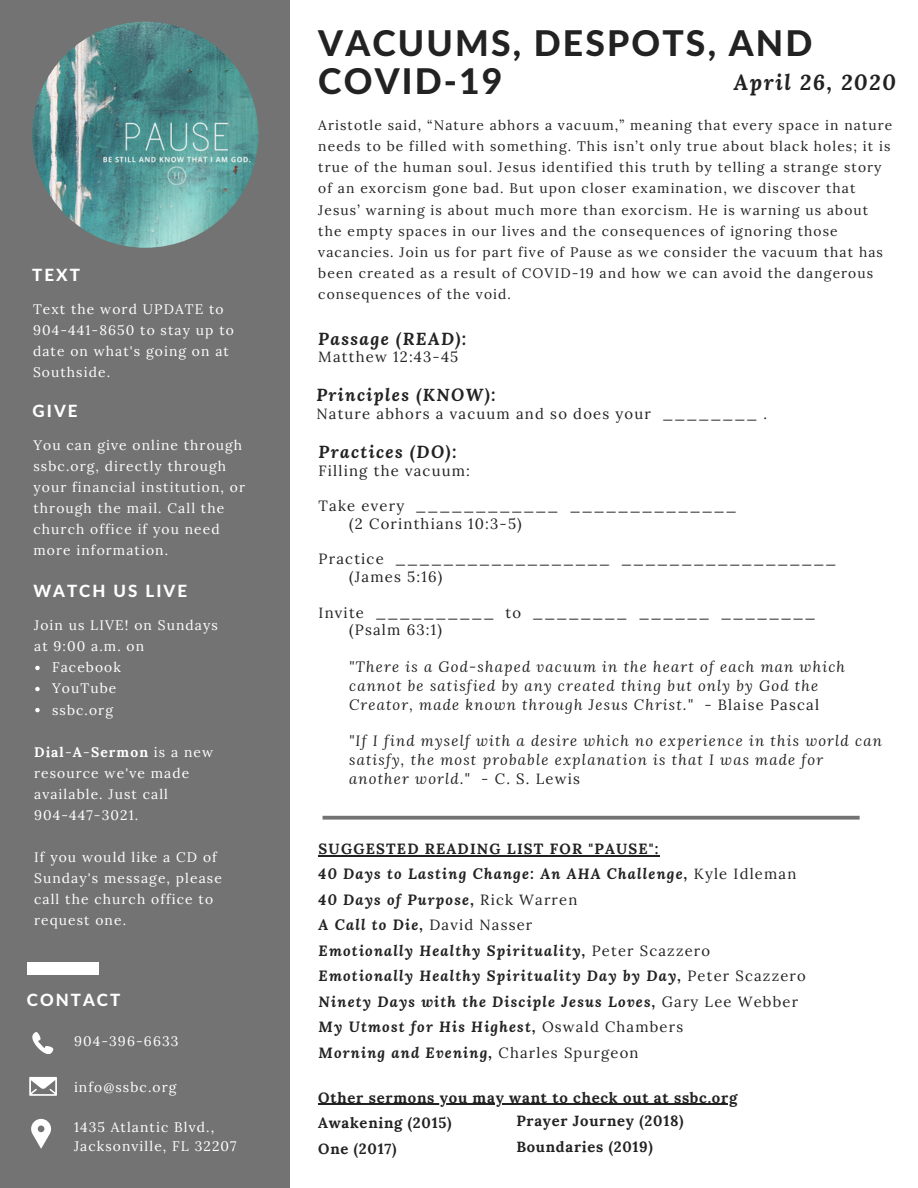
<style>
.page{position:relative;width:918px;height:1188px;background:#fff}
.page>*{position:absolute;margin:0;border:0;box-sizing:border-box;transform-origin:0 0}
.t1{font:800 35.55px/37.7px "Lato Latin";letter-spacing:.06em;color:#222}
.t2{font:italic 700 21.45px "Lora";letter-spacing:.08em;color:#222}
.t3{font:italic 700 17.25px "Lora";letter-spacing:.08em;color:#222}
.t4{font:800 16.8px "Lato Latin";letter-spacing:.12em;color:#fff}
.t5{font:italic 700 14.85px/25.5px "Lora";letter-spacing:.08em;color:#222}
.t6{font:italic 14.85px/18.9px "Lora";letter-spacing:.08em;color:#222}
.t7{font:14.85px/17.7px "Lora";letter-spacing:.08em;color:#222}
.t8{font:700 14.85px/25.5px "Lora";letter-spacing:.05em;color:#222}
.t9{font:13.8px/21.1px "Lora";letter-spacing:.08em;color:#222}
.t10{font:13.8px/21.1px "Lora";letter-spacing:.08em;color:#fff}
.s1{font-weight:700}
.s2{font-style:normal}
.s3{font-weight:400;font-style:normal}
</style>
<div class="page">
<div style="left:0;top:0;width:290px;height:1188px;background:#737373"></div>
<img style="left:32px;top:22px;width:226px;height:226px;border-radius:50%">
<div style="left:27px;top:962px;width:72px;height:13px;background:#fff"></div>
<svg style="left:32px;top:1032px;width:21px;height:21px"></svg>
<svg style="left:29px;top:1077px;width:28px;height:19px"></svg>
<svg style="left:31px;top:1119px;width:20px;height:30px"></svg>
<svg style="left:322px;top:815px;width:538px;height:5px"></svg>
<hr style="left:319px;top:855px;width:341px;height:1px;background:#222">
<svg style="left:35px;top:666px;width:5px;height:4px"></svg>
<svg style="left:35px;top:687px;width:5px;height:4px"></svg>
<svg style="left:35px;top:708px;width:5px;height:4px"></svg>
<hr style="left:318px;top:1104px;width:420px;height:1px;background:#222">
<p class="t4" style="left:32px;top:264px;width:49px">TEXT</p>
<p class="t10" style="left:33px;top:298px;width:202px">Text the word UPDATE to<br>904-441-8650 to stay up to date on what's going on at<br>Southside.</p>
<p class="t4" style="left:33px;top:400px;width:46px">GIVE</p>
<p class="t10" style="left:33px;top:434px;width:213px">You can give online through ssbc.org, directly through your financial institution, or through the mail. Call the church office if you need more information.</p>
<p class="t4" style="left:33px;top:581px;width:155px">WATCH US LIVE</p>
<p class="t10" style="left:34px;top:615px;width:185px">Join us LIVE! on Sundays at 9:00 a.m. on</p>
<p class="t10" style="left:52px;top:657px;width:70px">Facebook<br>YouTube ssbc.org</p>
<p class="t10" style="left:34px;top:741px;width:181px"><span class="s1">Dial</span>-<span class="s1">A</span>-<span class="s1">Sermon</span> is a new resource we've made available. Just call<br>904-447-3021.</p>
<p class="t10" style="left:34px;top:846px;width:189px">If you would like a CD of<br>Sunday's message, please call the church office to request one.</p>
<p class="t4" style="left:27px;top:990px;width:95px">CONTACT</p>
<p class="t10" style="left:74px;top:1030px;width:106px">904-396-6633</p>
<p class="t10" style="left:74px;top:1076px;width:104px">info@ssbc.org</p>
<p class="t10" style="left:74px;top:1118px;width:164px;line-height:18.9px">1435 Atlantic Blvd.,<br>Jacksonville, FL 32207</p>
<h1 class="t1" style="left:318px;top:24px;width:496px">VACUUMS, DESPOTS, AND<br>COVID-19</h1>
<h2 class="t2" style="left:734px;top:67px;width:163px">April 26, 2020</h2>
<p class="t9" style="left:318px;top:115px;width:576px">Aristotle said, “Nature abhors a vacuum,” meaning that every space in nature needs to be filled with something. This isn’t only true about black holes; it is true of the human soul. Jesus identified this truth by telling a strange story of an exorcism gone bad. But upon closer examination, we discover that Jesus’ warning is about much more than exorcism. He is warning us about the empty spaces in our lives and the consequences of ignoring those vacancies. Join us for part five of Pause as we consider the vacuum that has been created as a result of COVID-19 and how we can avoid the dangerous consequences of the void.</p>
<p class="t3" style="left:318px;top:327px;width:150px">Passage (READ):</p>
<p class="t7" style="left:318px;top:348px;width:142px">Matthew 12:43-45</p>
<p class="t3" style="left:316px;top:383px;width:181px">Principles (KNOW):</p>
<p class="t7" style="left:316px;top:405px;width:452px">Nature abhors a vacuum and so does your ________ .</p>
<p class="t3" style="left:319px;top:440px;width:139px">Practices (DO):</p>
<p class="t7" style="left:319px;top:461px;width:153px">Filling the vacuum:</p>
<p class="t7" style="left:349px;top:497px;width:389px;text-indent:-31px">Take every ____________ ______________ (2 Corinthians 10:3-5)</p>
<p class="t7" style="left:349px;top:550px;width:489px;text-indent:-31px">Practice __________________ __________________ (James 5:16)</p>
<p class="t7" style="left:349px;top:603px;width:468px;text-indent:-31px">Invite __________ to ________ ______ ________ (Psalm 63:1)</p>
<p class="t6" style="left:349px;top:657px;width:497px">"There is a God-shaped vacuum in the heart of each man which cannot be satisfied by any created thing but only by God the<br>Creator, made known through Jesus Christ." <span class="s2">- Blaise Pascal</span></p>
<p class="t6" style="left:349px;top:731px;width:534px">"If I find myself with a desire which no experience in this world can satisfy, the most probable explanation is that I was made for another world." <span class="s2">- C. S. Lewis</span></p>
<p class="t5" style="left:319px;top:836px;width:489px"><span class="s2">SUGGESTED READING LIST FOR "PAUSE":<br></span>40 Days to Lasting Change: An AHA Challenge, <span class="s3">Kyle Idleman </span>40 Days of Purpose, <span class="s3">Rick Warren<br></span>A Call to Die, <span class="s3">David Nasser<br></span>Emotionally Healthy Spirituality, <span class="s3">Peter Scazzero </span>Emotionally Healthy Spirituality Day by Day, <span class="s3">Peter Scazzero </span>Ninety Days with the Disciple Jesus Loves, <span class="s3">Gary Lee Webber </span>My Utmost for His Highest, <span class="s3">Oswald Chambers<br></span>Morning and Evening, <span class="s3">Charles Spurgeon</span></p>
<p class="t8" style="left:318px;top:1084px;width:421px">Other sermons you may want to check out at ssbc.org<br>Awakening (2015)<br>One (2017)</p>
<p class="t8" style="left:516px;top:1108px;width:169px">Prayer Journey (2018)<br>Boundaries (2019)</p>
</div>
